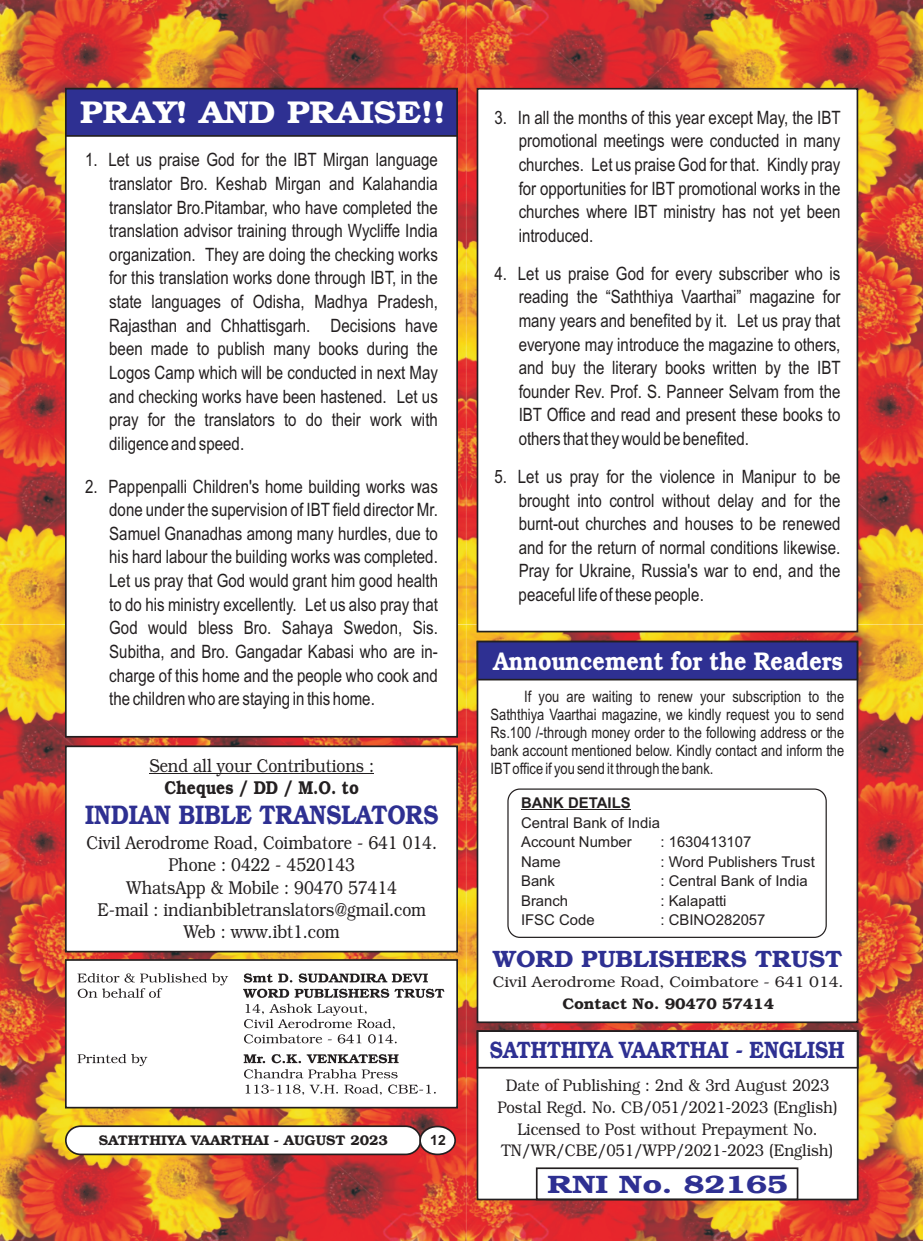
<style>
.page{position:relative;width:923px;height:1241px;background:#fff}
.page>*{position:absolute;margin:0;border:0;box-sizing:border-box;transform-origin:0 0}
.t1{font:700 31.5px "Brooklyn";color:#fff;scale:1.08 1}
.t2{font:700 26.78px "Brooklyn";color:#2e3092;scale:.85 1}
.t3{font:700 25.55px "Brooklyn";color:#fff;scale:.84 1}
.t4{font:700 25.2px "Brooklyn";color:#2e3092;scale:1.26 1}
.t5{font:700 23.8px "Brooklyn";color:#2e3092;scale:.84 1}
.t6{font:700 23.62px "Brooklyn";color:#2e3092}
.t7{font:18.55px/22.4px "Brooklyn";color:#231f20;text-align:center;scale:.85 1}
.t8{font:700 18.55px "Brooklyn";color:#231f20;scale:.85 1}
.t9{font:18.38px/23.6px "Arial Narrow";color:#231f20;text-align:justify}
.t10{font:16.8px/21.5px "Brooklyn";color:#231f20;text-align:center;scale:.88 1}
.t11{font:15.75px/17.8px "Arial Narrow";color:#231f20;text-align:justify}
.t12{font:15.4px "Brooklyn";color:#231f20}
.t13{font:700 15.4px "Brooklyn";color:#231f20}
.t14{font:14.88px/19.6px "Arial";color:#231f20}
.t15{font:700 14.88px "Arial";color:#231f20}
.t16{font:700 14px "Brooklyn";color:#231f20}
.t17{font:700 14px "Arial";color:#231f20}
</style>
<div class="page">
<img style="left:0;top:0;width:923px;height:1240px">
<svg style="left:476px;top:87px;width:383px;height:546px"></svg>
<div style="left:65px;top:88px;width:393px;height:649px;background:#fff;border:2px solid #231f20"></div>
<svg style="left:64px;top:1124px;width:393px;height:31px"></svg>
<div style="left:65px;top:959px;width:393px;height:149px;background:#fff;border:2px solid #231f20"></div>
<div style="left:65px;top:745px;width:393px;height:207px;background:#fff;border:2px solid #231f20"></div>
<svg style="left:77px;top:973px;width:367px;height:121px"></svg>
<div style="left:65px;top:88px;width:393px;height:49px;background:#2e3092;border:2px solid #231f20"></div>
<div style="left:476px;top:1030px;width:382px;height:170px;background:#fff;border:2px solid #231f20"></div>
<div style="left:476px;top:1030px;width:382px;height:38px;border:2px solid #231f20"></div>
<svg style="left:476px;top:681px;width:383px;height:342px"></svg>
<div style="left:536px;top:1167px;width:262px;height:33px;border:2px solid #231f20"></div>
<hr style="left:149px;top:773px;width:225px;height:1px;background:#231f20">
<svg style="left:476px;top:639px;width:383px;height:42px;background:#363384"></svg>
<div style="left:507px;top:788px;width:320px;height:149px;border:1px solid #231f20;border-radius:12px"></div>
<hr style="left:521px;top:809px;width:110px;height:1px;background:#231f20">
<h1 class="t1" style="left:80px;top:94px;width:339px">PRAY! AND PRAISE!!</h1>
<p class="t9" style="left:519px;top:107px;width:323px;text-indent:-24px">3. In all the months of this year except May, the IBT promotional meetings were conducted in many churches. Let us praise God for that. Kindly pray for opportunities for IBT promotional works in the churches where IBT ministry has not yet been introduced.</p>
<p class="t9" style="left:518px;top:263px;width:323px;text-indent:-24px">4. Let us praise God for every subscriber who is reading the “Saththiya Vaarthai” magazine for many years and benefited by it. Let us pray that everyone may introduce the magazine to others, and buy the literary books written by the IBT founder Rev. Prof. S. Panneer Selvam from the IBT Office and read and present these books to others that they would be benefited.</p>
<p class="t9" style="left:518px;top:466px;width:323px;text-indent:-24px">5. Let us pray for the violence in Manipur to be brought into control without delay and for the burnt-out churches and houses to be renewed and for the return of normal conditions likewise.<br>Pray for Ukraine, Russia's war to end, and the peaceful life of these people.</p>
<p class="t9" style="left:109px;top:150px;width:330px;text-indent:-24px">1. Let us praise God for the IBT Mirgan language translator Bro. Keshab Mirgan and Kalahandia translator Bro.Pitambar, who have completed the translation advisor training through Wycliffe India organization. They are doing the checking works for this translation works done through IBT, in the state languages of Odisha, Madhya Pradesh, Rajasthan and Chhattisgarh. Decisions have been made to publish many books during the Logos Camp which will be conducted in next May and checking works have been hastened. Let us pray for the translators to do their work with diligence and speed.</p>
<p class="t9" style="left:109px;top:476px;width:330px;text-indent:-24px">2. Pappenpalli Children's home building works was done under the supervision of IBT field director Mr.<br>Samuel Gnanadhas among many hurdles, due to his hard labour the building works was completed.<br>Let us pray that God would grant him good health to do his ministry excellently. Let us also pray that God would bless Bro. Sahaya Swedon, Sis.<br>Subitha, and Bro. Gangadar Kabasi who are in&shy;charge of this home and the people who cook and the children who are staying in this home.</p>
<h3 class="t3" style="left:493px;top:646px;width:418px">Announcement for the Readers</h3>
<p class="t11" style="left:490px;top:689px;width:355px;text-indent:34px">If you are waiting to renew your subscription to the Saththiya Vaarthai magazine, we kindly request you to send Rs.100 /-through money order to the following address or the bank account mentioned below. Kindly contact and inform the IBToffice if you send it through the bank.</p>
<p class="t15" style="left:521px;top:797px;width:111px">BANK DETAILS</p>
<p class="t14" style="left:521px;top:813px;width:140px">Central Bank of India<br>Account Number</p>
<p class="t7" style="left:149px;top:756px;width:266px">Send all your Contributions :</p>
<p class="t8" style="left:164px;top:776px;width:230px">Cheques / DD / M.O. to</p>
<h2 class="t2" style="left:85px;top:799px;width:417px">INDIAN BIBLE TRANSLATORS</h2>
<p class="t7" style="left:86px;top:833px;width:414px">Civil Aerodrome Road, Coimbatore - 641 014.<br>Phone : 0422 - 4520143<br>WhatsApp &amp; Mobile : 90470 57414<br>E-mail : indianbibletranslators@gmail.com<br>Web : www.ibt1.com</p>
<p class="t14" style="left:660px;top:833px;width:92px">: 1630413107</p>
<p class="t14" style="left:521px;top:853px;width:41px">Name</p>
<p class="t14" style="left:660px;top:853px;width:156px">: Word Publishers Trust</p>
<p class="t14" style="left:521px;top:872px;width:35px">Bank</p>
<p class="t14" style="left:660px;top:872px;width:149px">: Central Bank of India</p>
<p class="t14" style="left:521px;top:892px;width:49px">Branch</p>
<p class="t14" style="left:660px;top:892px;width:68px">: Kalapatti</p>
<p class="t14" style="left:521px;top:911px;width:75px">IFSC Code</p>
<p class="t14" style="left:660px;top:911px;width:107px">: CBINO282057</p>
<p class="t6" style="left:493px;top:944px;width:350px">WORD PUBLISHERS TRUST</p>
<p class="t12" style="left:493px;top:972px;width:352px">Civil Aerodrome Road, Coimbatore - 641 014.</p>
<p class="t13" style="left:562px;top:994px;width:213px">Contact No. 90470 57414</p>
<p class="t16" style="left:99px;top:1131px;width:291px">SATHTHIYA VAARTHAI - AUGUST 2023</p>
<p class="t17" style="left:430px;top:1134px;width:17px">12</p>
<p class="t5" style="left:490px;top:1035px;width:424px">SATHTHIYA VAARTHAI - ENGLISH</p>
<p class="t10" style="left:497px;top:1076px;width:388px">Date of Publishing : 2nd &amp; 3rd August 2023<br>Postal Regd. No. CB/051/2021-2023 (English)<br>Licensed to Post without Prepayment No.<br>TN/WR/CBE/051/WPP/2021-2023 (English)</p>
<h3 class="t4" style="left:547px;top:1168px;width:192px">RNI No. 82165</h3>
</div>
